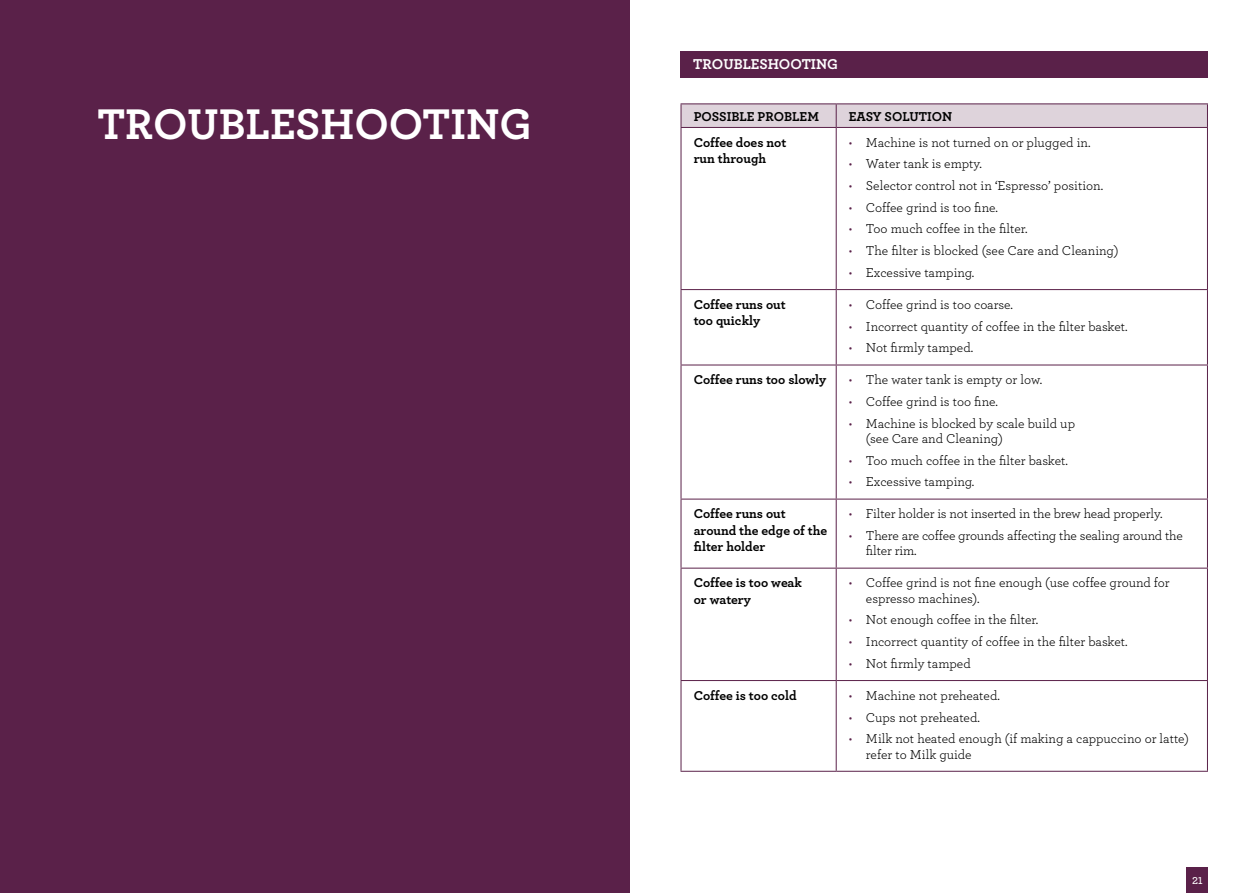
<style>
.page{position:relative;width:1259px;height:893px;background:#fff}
.page>*{position:absolute;margin:0;border:0;box-sizing:border-box;transform-origin:0 0}
.t1{font:45px "Archer Bold LF";color:#fff}
.t2{font:15px "Archer Bold LF";color:#fff}
.t3{font:13.5px/15.3px "Archer Book LF";color:#000}
.t4{font:13.5px/16.2px "Archer Bold LF";color:#000}
.t5{font:10.5px "Archer Semibold LF";color:#fff}
.s1{color:#5a2149}
</style>
<div class="page">
<div style="left:0;top:0;width:629px;height:893px;background:#5a2149"></div>
<div style="left:1186px;top:867px;width:22px;height:26px;background:#5a2149"></div>
<div style="left:680px;top:51px;width:528px;height:27px;background:#5a2149"></div>
<hr style="left:680px;top:499px;width:156px;height:1px;background:#5a2149">
<hr style="left:836px;top:499px;width:372px;height:1px;background:#5a2149">
<hr style="left:680px;top:568px;width:156px;height:1px;background:#5a2149">
<hr style="left:836px;top:568px;width:372px;height:1px;background:#5a2149">
<hr style="left:680px;top:680px;width:156px;height:1px;background:#5a2149">
<hr style="left:836px;top:680px;width:372px;height:1px;background:#5a2149">
<hr style="left:680px;top:771px;width:156px;height:1px;background:#5a2149">
<hr style="left:836px;top:771px;width:372px;height:1px;background:#5a2149">
<hr style="left:680px;top:103px;width:156px;height:1px;background:#5a2149">
<hr style="left:836px;top:103px;width:372px;height:1px;background:#5a2149">
<svg style="left:680px;top:104px;width:528px;height:23px;background:#daced7"></svg>
<hr style="left:680px;top:127px;width:156px;height:1px;background:#5a2149">
<hr style="left:680px;top:128px;width:1px;height:161px;background:#5a2149">
<hr style="left:680px;top:365px;width:1px;height:134px;background:#5a2149">
<hr style="left:680px;top:500px;width:1px;height:68px;background:#5a2149">
<hr style="left:680px;top:569px;width:1px;height:111px;background:#5a2149">
<hr style="left:680px;top:681px;width:1px;height:90px;background:#5a2149">
<hr style="left:836px;top:127px;width:372px;height:1px;background:#5a2149">
<hr style="left:835px;top:128px;width:1px;height:161px;background:#5a2149">
<hr style="left:1207px;top:128px;width:1px;height:161px;background:#5a2149">
<hr style="left:835px;top:365px;width:1px;height:134px;background:#5a2149">
<hr style="left:1207px;top:365px;width:1px;height:134px;background:#5a2149">
<hr style="left:835px;top:500px;width:1px;height:68px;background:#5a2149">
<hr style="left:1207px;top:500px;width:1px;height:68px;background:#5a2149">
<hr style="left:835px;top:569px;width:1px;height:111px;background:#5a2149">
<hr style="left:1207px;top:569px;width:1px;height:111px;background:#5a2149">
<hr style="left:835px;top:681px;width:1px;height:90px;background:#5a2149">
<hr style="left:1207px;top:681px;width:1px;height:90px;background:#5a2149">
<hr style="left:680px;top:289px;width:156px;height:1px;background:#5a2149">
<hr style="left:680px;top:290px;width:1px;height:74px;background:#5a2149">
<hr style="left:680px;top:364px;width:156px;height:1px;background:#5a2149">
<hr style="left:836px;top:289px;width:372px;height:1px;background:#5a2149">
<hr style="left:835px;top:290px;width:1px;height:74px;background:#5a2149">
<hr style="left:1207px;top:290px;width:1px;height:74px;background:#5a2149">
<hr style="left:836px;top:364px;width:372px;height:1px;background:#5a2149">
<h1 class="t1" style="left:97px;top:96px;width:436px">TROUBLESHOOTING</h1>
<p class="t2" style="left:693px;top:55px;width:20px">Troubleshooting</p>
<p class="t4" style="left:694px;top:108px;width:17px">Possible</p>
<p class="t4" style="left:757px;top:108px;width:10px">problem</p>
<p class="t4" style="left:849px;top:108px;width:45px">Easy solution</p>
<p class="t4" style="left:694px;top:134px;width:94px">Coffee does not run through</p>
<p class="t3" style="left:849px;top:134px;width:243px"><span class="s1">•</span> Machine is not turned on or plugged in.</p>
<p class="t3" style="left:849px;top:156px;width:134px"><span class="s1">•</span> Water tank is empty.</p>
<p class="t3" style="left:849px;top:178px;width:256px"><span class="s1">•</span> Selector control not in ‘Espresso’ position.</p>
<p class="t3" style="left:849px;top:199px;width:150px"><span class="s1">•</span> Coffee grind is too fine.</p>
<p class="t3" style="left:849px;top:221px;width:180px"><span class="s1">•</span> Too much coffee in the filter.</p>
<p class="t3" style="left:849px;top:243px;width:271px"><span class="s1">•</span> The filter is blocked (see Care and Cleaning)</p>
<p class="t3" style="left:849px;top:264px;width:127px"><span class="s1">•</span> Excessive tamping.</p>
<p class="t4" style="left:694px;top:296px;width:94px">Coffee runs out too quickly</p>
<p class="t3" style="left:849px;top:296px;width:166px"><span class="s1">•</span> Coffee grind is too coarse.</p>
<p class="t3" style="left:849px;top:318px;width:280px"><span class="s1">•</span> Incorrect quantity of coffee in the filter basket.</p>
<p class="t3" style="left:849px;top:340px;width:126px"><span class="s1">•</span> Not firmly tamped.</p>
<p class="t4" style="left:694px;top:371px;width:134px">Coffee runs too slowly</p>
<p class="t3" style="left:849px;top:372px;width:195px"><span class="s1">•</span> The water tank is empty or low.</p>
<p class="t3" style="left:849px;top:393px;width:150px"><span class="s1">•</span> Coffee grind is too fine.</p>
<p class="t3" style="left:866px;top:415px;width:211px;text-indent:-17px"><span class="s1">•</span> Machine is blocked by scale build up (see Care and Cleaning)</p>
<p class="t3" style="left:849px;top:452px;width:220px"><span class="s1">•</span> Too much coffee in the filter basket.</p>
<p class="t3" style="left:849px;top:474px;width:127px"><span class="s1">•</span> Excessive tamping.</p>
<p class="t4" style="left:694px;top:505px;width:135px">Coffee runs out around the edge of the filter holder</p>
<p class="t3" style="left:849px;top:506px;width:315px"><span class="s1">•</span> Filter holder is not inserted in the brew head properly.</p>
<p class="t3" style="left:866px;top:528px;width:318px;text-indent:-17px"><span class="s1">•</span> There are coffee grounds affecting the sealing around the filter rim.</p>
<p class="t4" style="left:694px;top:574px;width:110px">Coffee is too weak or watery</p>
<p class="t3" style="left:866px;top:575px;width:305px;text-indent:-17px"><span class="s1">•</span> Coffee grind is not fine enough (use coffee ground for espresso machines).</p>
<p class="t3" style="left:849px;top:612px;width:191px"><span class="s1">•</span> Not enough coffee in the filter.</p>
<p class="t3" style="left:849px;top:634px;width:280px"><span class="s1">•</span> Incorrect quantity of coffee in the filter basket.</p>
<p class="t3" style="left:849px;top:655px;width:123px"><span class="s1">•</span> Not firmly tamped</p>
<p class="t4" style="left:694px;top:687px;width:104px">Coffee is too cold</p>
<p class="t3" style="left:849px;top:687px;width:152px"><span class="s1">•</span> Machine not preheated.</p>
<p class="t3" style="left:849px;top:709px;width:132px"><span class="s1">•</span> Cups not preheated.</p>
<p class="t3" style="left:866px;top:731px;width:324px;text-indent:-17px"><span class="s1">•</span> Milk not heated enough (if making a cappuccino or latte) refer to Milk guide</p>
<p class="t5" style="left:1192px;top:874px;width:12px">21</p>
</div>
